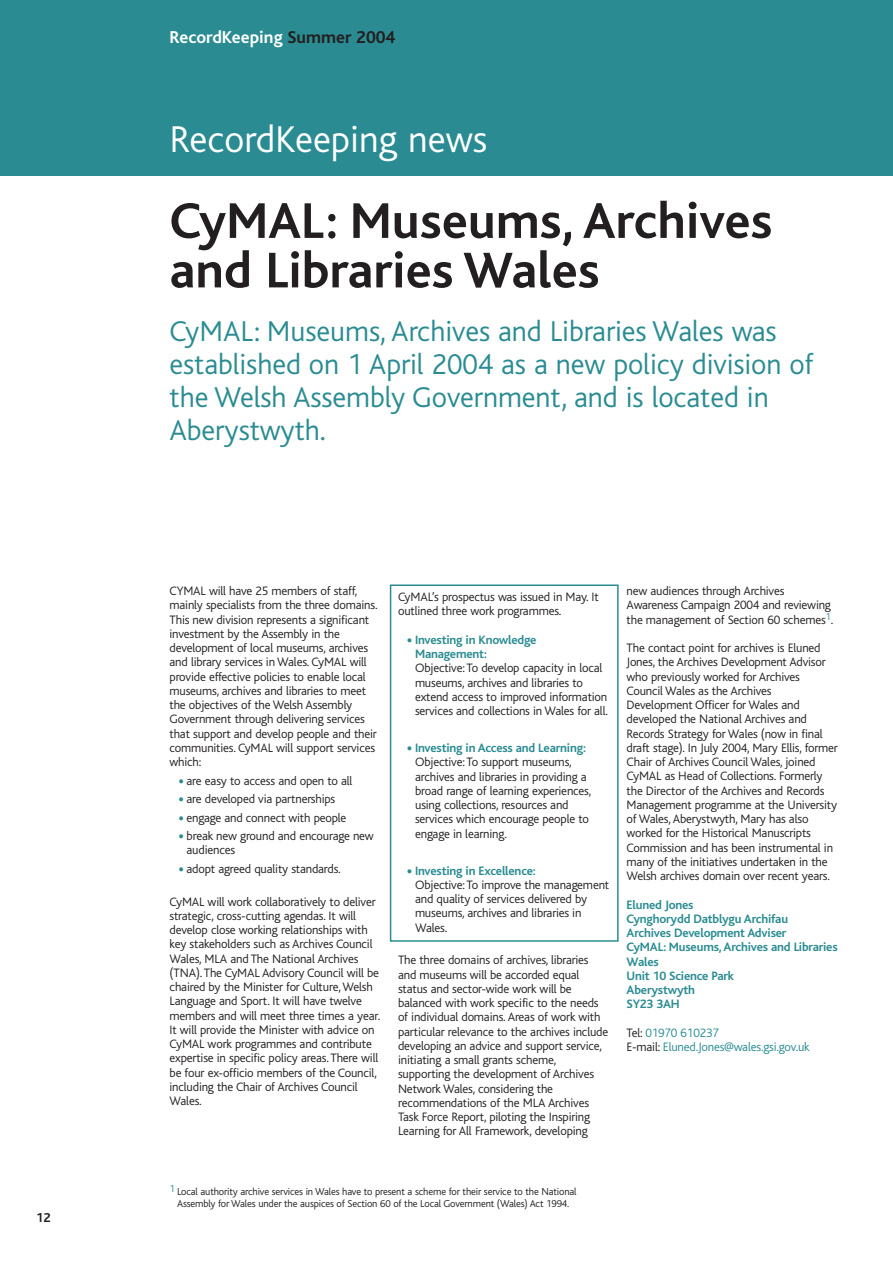
<style>
.page{position:relative;width:893px;height:1263px;background:#fff}
.page>*{position:absolute;margin:0;border:0;box-sizing:border-box;transform-origin:0 0}
.t1{font:700 52.5px/49.5px "Bliss";color:#231f20}
.t2{font:300 39px "Bliss";color:#fff}
.t3{font:300 30px/33px "Bliss";letter-spacing:-.005em;color:#2a8c92}
.t4{font:700 18px "Bliss";color:#fff}
.t5{font:700 13.5px "Bliss";color:#231f20}
.t6{font:300 12.75px/14.2px "Bliss";letter-spacing:-.015em;color:#231f20}
.t7{font:700 12.75px/14.2px "Bliss";letter-spacing:-.015em;color:#2a8c92}
.t8{font:300 12.75px/14.2px "Bliss";letter-spacing:-.015em;color:#2a8c92}
.t9{font:300 10.5px/12px "Bliss";letter-spacing:-.015em;color:#231f20;text-align:center}
.s1{color:#231f20}
.s2{font-size:21px;color:#2a8c92}
.s3{font-weight:300;font-size:21px}
.s4{font-weight:700;color:#2a8c92}
</style>
<div class="page">
<div style="left:390px;top:585px;width:228px;height:357px;border:2px solid #2a8c92"></div>
<div style="left:0;top:0;width:892px;height:175px;background:#2a8c92"></div>
<p class="t5" style="left:36px;top:1212px;width:16px">12</p>
<h3 class="t4" style="left:169px;top:31px;width:227px">RecordKeeping <span class="s1">Summer 2004</span></h3>
<h2 class="t2" style="left:169px;top:124px;width:319px">RecordKeeping news</h2>
<h1 class="t1" style="left:169px;top:201px;width:604px">CyMAL: Museums, Archives and Libraries Wales</h1>
<h3 class="t3" style="left:169px;top:317px;width:645px">CyMAL: Museums, Archives and Libraries Wales was established on 1 April 2004 as a new policy division of the Welsh Assembly Government, and is located in Aberystwyth.</h3>
<p class="t6" style="left:169px;top:585px;width:209px">CYMAL will have 25 members of staff, mainly specialists from the three domains.<br>This new division represents a significant investment by the Assembly in the development of local museums, archives and library services in Wales. CyMAL will provide effective policies to enable local museums, archives and libraries to meet the objectives of the Welsh Assembly Government through delivering services that support and develop people and their communities. CyMAL will support services which:</p>
<p class="t6" style="left:178px;top:775px;width:176px"><span class="s2">•</span> are easy to access and open to all</p>
<p class="t6" style="left:178px;top:793px;width:159px"><span class="s2">•</span> are developed via partnerships</p>
<p class="t6" style="left:178px;top:812px;width:170px"><span class="s2">•</span> engage and connect with people</p>
<p class="t6" style="left:186px;top:830px;width:189px;text-indent:-9px"><span class="s2">•</span> break new ground and encourage new audiences</p>
<p class="t6" style="left:178px;top:863px;width:164px"><span class="s2">•</span> adopt agreed quality standards.</p>
<p class="t6" style="left:169px;top:896px;width:212px">CyMAL will work collaboratively to deliver strategic, cross-cutting agendas. It will develop close working relationships with key stakeholders such as Archives Council Wales, MLA and The National Archives (TNA).The CyMAL Advisory Council will be chaired by the Minister for Culture, Welsh Language and Sport. It will have twelve members and will meet three times a year.<br>It will provide the Minister with advice on CyMAL work programmes and contribute expertise in specific policy areas.There will be four ex-officio members of the Council, including the Chair of Archives Council Wales.</p>
<p class="t6" style="left:398px;top:591px;width:202px">CyMAL’s prospectus was issued in May. It outlined three work programmes.</p>
<p class="t7" style="left:415px;top:634px;width:123px;text-indent:-9px"><span class="s3">•</span> Investing in Knowledge<br>Management:</p>
<p class="t6" style="left:415px;top:662px;width:194px">Objective:To develop capacity in local museums, archives and libraries to extend access to improved information services and collections in Wales for all.</p>
<p class="t6" style="left:415px;top:742px;width:178px;text-indent:-9px"><span class="s2">•</span> <span class="s4">Investing in Access and Learning:<br></span>Objective:To support museums, archives and libraries in providing a broad range of learning experiences, using collections, resources and services which encourage people to engage in learning.</p>
<p class="t6" style="left:415px;top:865px;width:196px;text-indent:-9px"><span class="s2">•</span> <span class="s4">Investing in Excellence:<br></span>Objective:To improve the management and quality of services delivered by museums, archives and libraries in<br>Wales.</p>
<p class="t6" style="left:398px;top:954px;width:212px">The three domains of archives, libraries and museums will be accorded equal status and sector-wide work will be balanced with work specific to the needs of individual domains. Areas of work with particular relevance to the archives include developing an advice and support service, initiating a small grants scheme, supporting the development of Archives Network Wales, considering the recommendations of the MLA Archives Task Force Report, piloting the Inspiring Learning for All Framework, developing</p>
<p class="t6" style="left:626px;top:585px;width:208px">new audiences through Archives<br>Awareness Campaign 2004 and reviewing the management of Section 60 schemes<sup>1</sup>.</p>
<p class="t6" style="left:626px;top:642px;width:213px">The contact point for archives is Eluned Jones, the Archives Development Advisor who previously worked for Archives Council Wales as the Archives Development Officer for Wales and developed the National Archives and Records Strategy for Wales (now in final draft stage). In July 2004, Mary Ellis, former Chair of Archives Council Wales, joined CyMAL as Head of Collections. Formerly the Director of the Archives and Records Management programme at the University of Wales, Aberystwyth, Mary has also worked for the Historical Manuscripts Commission and has been instrumental in many of the initiatives undertaken in the Welsh archives domain over recent years.</p>
<p class="t7" style="left:626px;top:899px;width:212px">Eluned Jones<br>Cynghorydd Datblygu Archifau<br>Archives Development Adviser<br>CyMAL: Museums, Archives and Libraries<br>Wales<br>Unit 10 Science Park<br>Aberystwyth<br>SY23 3AH</p>
<p class="t8" style="left:626px;top:1027px;width:184px"><span class="s1">Tel:</span> 01970 610237<br><span class="s1">E-mail:</span> Eluned.Jones@wales.gsi.gov.uk</p>
<p class="t9" style="left:169px;top:1187px;width:408px"><sup>1</sup> Local authority archive services in Wales have to present a scheme for their service to the National<br>Assembly for Wales under the auspices of Section 60 of the Local Government (Wales) Act 1994.</p>
</div>
